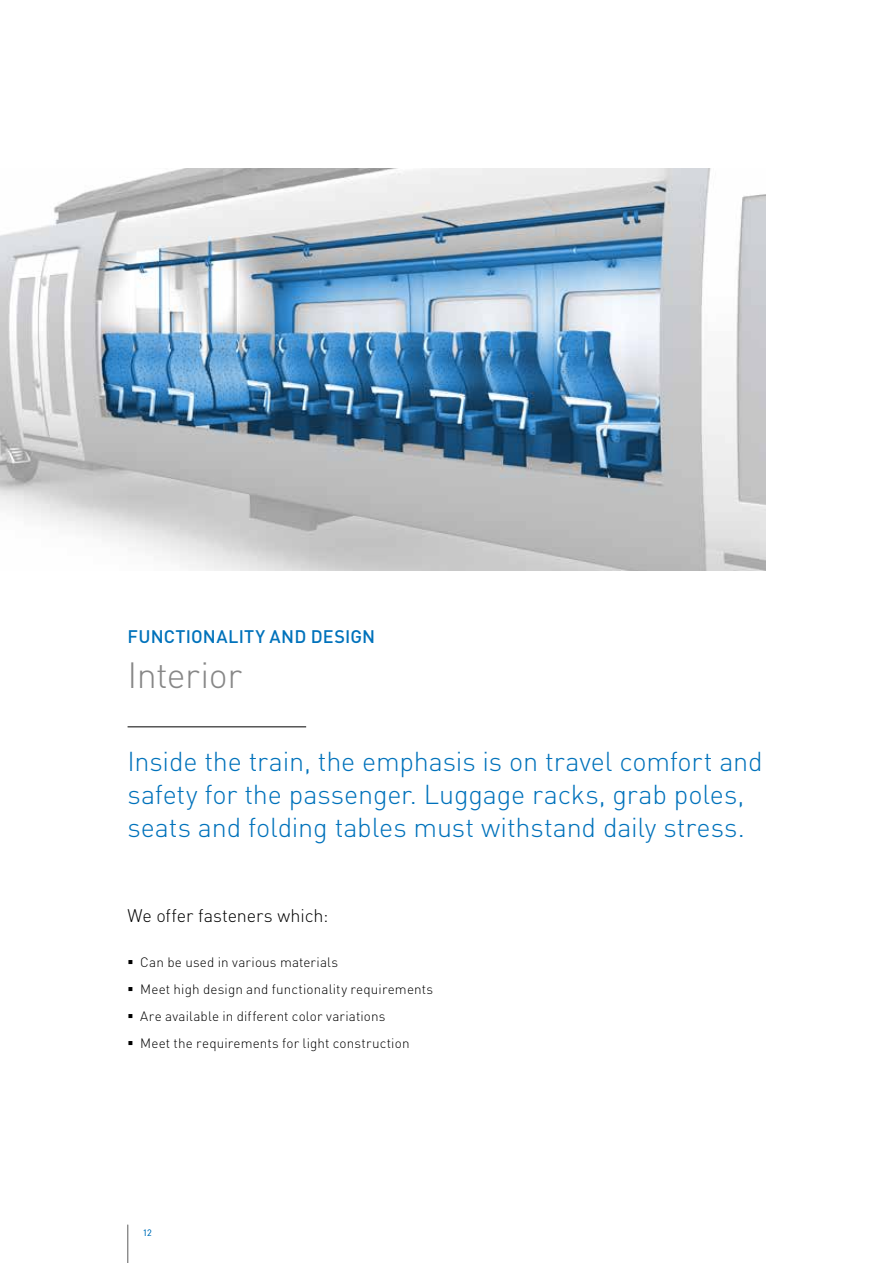
<style>
.page{position:relative;width:893px;height:1263px;background:#fff}
.page>*{position:absolute;margin:0;border:0;box-sizing:border-box;transform-origin:0 0}
.t1{font:300 36px "DINOT";letter-spacing:-.015em;color:#878787}
.t2{font:300 27px/33px "DINOT";letter-spacing:-.005em;color:#0072bb}
.t3{font:500 18px "DINOT";letter-spacing:.01em;color:#0072bb}
.t4{font:300 18px "DINOT";letter-spacing:-.01em;color:#000}
.t5{font:300 13.5px "DINOT";letter-spacing:.01em;color:#000}
.t6{font:300 9px "DINOT";color:#0072bb}
</style>
<div class="page">
<img style="left:0;top:169px;width:765px;height:402px">
<hr style="left:127px;top:1225px;width:1px;height:38px;background:#878787">
<hr style="left:128px;top:726px;width:178px;height:1px;background:#000">
<h3 class="t3" style="left:128px;top:624px;width:249px">FUNCTIONALITY AND DESIGN</h3>
<h1 class="t1" style="left:128px;top:650px;width:116px">Interior</h1>
<h2 class="t2" style="left:128px;top:743px;width:637px">Inside the train, the emphasis is on travel comfort and safety for the passenger. Luggage racks, grab poles, seats and folding tables must withstand daily stress.</h2>
<h3 class="t4" style="left:128px;top:903px;width:202px">We offer fasteners which:</h3>
<p class="t5" style="left:128px;top:953px;width:212px">▪ Can be used in various materials</p>
<p class="t5" style="left:128px;top:980px;width:307px">▪ Meet high design and functionality requirements</p>
<p class="t5" style="left:128px;top:1007px;width:260px">▪ Are available in different color variations</p>
<p class="t5" style="left:128px;top:1034px;width:283px">▪ Meet the requirements for light construction</p>
<p class="t6" style="left:143px;top:1227px;width:11px">12</p>
</div>
